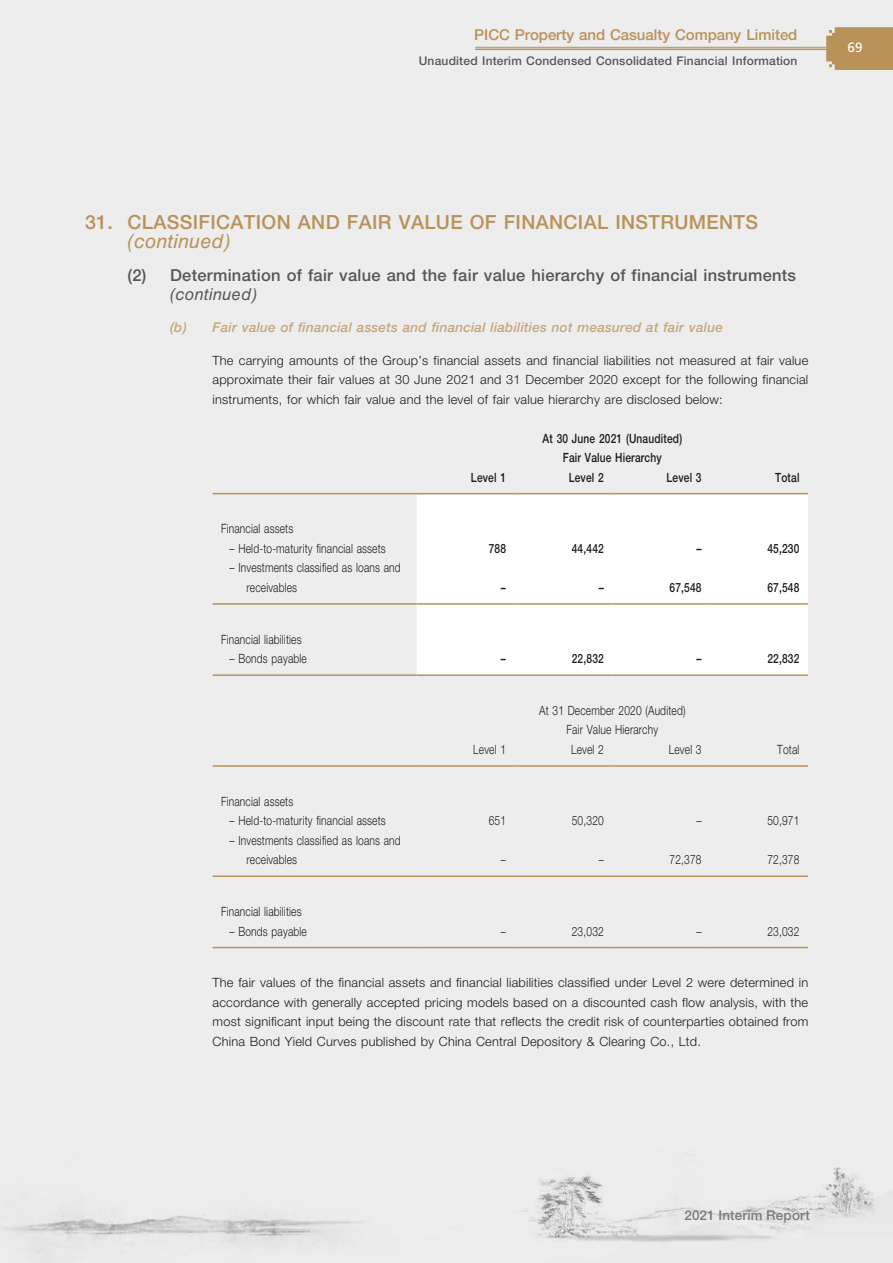
<style>
.page{position:relative;width:893px;height:1263px;background:#ededed}
.page>*{position:absolute;margin:0;border:0;box-sizing:border-box;transform-origin:0 0}
.t1{font:500 19.5px "Helvetica Neue LT Std";letter-spacing:.015em;color:#b9925a}
.t2{font:italic 19.5px "Helvetica LT Std";letter-spacing:.015em;color:#b9925a}
.t3{font:500 16.5px "Helvetica Neue LT Std";letter-spacing:.015em;color:#575756}
.t4{font:italic 16.5px "Helvetica LT Std";letter-spacing:.015em;color:#575756}
.t5{font:500 15px "Helvetica Neue LT Std";letter-spacing:-.005em;color:#b9925a}
.t6{font:italic 500 13.5px "Helvetica Neue LT Std";letter-spacing:.015em;color:#c8a679}
.t7{font:500 13.5px "Helvetica Neue LT Std";letter-spacing:.01em;color:#7c7b7b}
.t8{font:13.5px "Frutiger LT Std";color:#fff}
.t9{font:300 12.75px/19.5px "Helvetica Neue LT Std";letter-spacing:.015em;color:#1c1c1b;text-align:justify}
.t10{font:300 12.75px/19.5px "Helvetica Neue LT Std";letter-spacing:.015em;color:#1c1c1b;scale:.8 1}
.t11{font:500 12.75px/19.5px "Helvetica Neue LT Std";letter-spacing:.015em;color:#1c1c1b;text-align:center;scale:.8 1}
.t12{font:500 12px "Helvetica Neue LT Std";letter-spacing:.015em;color:#575756}
</style>
<div class="page">
<svg style="left:826px;top:27px;width:67px;height:43px;background:#bb9661"></svg>
<hr style="left:475px;top:47px;width:351px;height:1px;background:#b9925a">
<hr style="left:475px;top:49px;width:351px;height:1px;background:#b9925a">
<div style="left:417px;top:494px;width:391px;height:180px;background:#fff"></div>
<hr style="left:213px;top:493px;width:204px;height:1px;background:#b9925a">
<hr style="left:417px;top:493px;width:97px;height:1px;background:#b9925a">
<hr style="left:514px;top:493px;width:98px;height:1px;background:#b9925a">
<hr style="left:612px;top:493px;width:98px;height:1px;background:#b9925a">
<hr style="left:710px;top:493px;width:98px;height:1px;background:#b9925a">
<hr style="left:213px;top:603px;width:204px;height:2px;background:#b9925a">
<hr style="left:417px;top:603px;width:97px;height:2px;background:#b9925a">
<hr style="left:514px;top:603px;width:98px;height:2px;background:#b9925a">
<hr style="left:612px;top:603px;width:98px;height:2px;background:#b9925a">
<hr style="left:710px;top:603px;width:98px;height:2px;background:#b9925a">
<hr style="left:213px;top:674px;width:204px;height:2px;background:#b9925a">
<hr style="left:417px;top:674px;width:97px;height:2px;background:#b9925a">
<hr style="left:514px;top:674px;width:98px;height:2px;background:#b9925a">
<hr style="left:612px;top:674px;width:98px;height:2px;background:#b9925a">
<hr style="left:710px;top:674px;width:98px;height:2px;background:#b9925a">
<hr style="left:213px;top:765px;width:204px;height:2px;background:#b9925a">
<hr style="left:417px;top:765px;width:97px;height:2px;background:#b9925a">
<hr style="left:514px;top:765px;width:98px;height:2px;background:#b9925a">
<hr style="left:612px;top:765px;width:98px;height:2px;background:#b9925a">
<hr style="left:710px;top:765px;width:98px;height:2px;background:#b9925a">
<hr style="left:213px;top:875px;width:204px;height:2px;background:#b9925a">
<hr style="left:417px;top:875px;width:97px;height:2px;background:#b9925a">
<hr style="left:514px;top:875px;width:98px;height:2px;background:#b9925a">
<hr style="left:612px;top:875px;width:98px;height:2px;background:#b9925a">
<hr style="left:710px;top:875px;width:98px;height:2px;background:#b9925a">
<hr style="left:213px;top:947px;width:204px;height:1px;background:#b9925a">
<hr style="left:417px;top:947px;width:97px;height:1px;background:#b9925a">
<hr style="left:514px;top:947px;width:98px;height:1px;background:#b9925a">
<hr style="left:612px;top:947px;width:98px;height:1px;background:#b9925a">
<hr style="left:710px;top:947px;width:98px;height:1px;background:#b9925a">
<p class="t5" style="left:474px;top:25px;width:325px">PICC Property and Casualty Company Limited</p>
<p class="t12" style="left:419px;top:54px;width:380px">Unaudited Interim Condensed Consolidated Financial Information</p>
<p class="t8" style="left:847px;top:40px;width:17px">69</p>
<h1 class="t1" style="left:85px;top:210px;width:674px">31. CLASSIFICATION AND FAIR VALUE OF FINANCIAL INSTRUMENTS</h1>
<h1 class="t2" style="left:128px;top:230px;width:105px">(continued)</h1>
<p class="t3" style="left:128px;top:265px;width:670px">(2) Determination of fair value and the fair value hierarchy of financial instruments</p>
<p class="t4" style="left:170px;top:285px;width:89px">(continued)</p>
<p class="t6" style="left:170px;top:320px;width:554px">(b) Fair value of financial assets and financial liabilities not measured at fair value</p>
<p class="t9" style="left:213px;top:350px;width:597px">The carrying amounts of the Group’s financial assets and financial liabilities not measured at fair value approximate their fair values at 30 June 2021 and 31 December 2020 except for the following financial instruments, for which fair value and the level of fair value hierarchy are disclosed below:</p>
<p class="t11" style="left:543px;top:428px;width:176px">At 30 June 2021 (Unaudited)<br>Fair Value Hierarchy</p>
<p class="t11" style="left:471px;top:467px;width:45px">Level 1</p>
<p class="t11" style="left:569px;top:467px;width:45px">Level 2</p>
<p class="t11" style="left:667px;top:467px;width:45px">Level 3</p>
<p class="t11" style="left:775px;top:467px;width:32px">Total</p>
<p class="t10" style="left:221px;top:519px;width:92px">Financial assets</p>
<p class="t10" style="left:230px;top:538px;width:197px">– Held-to-maturity financial assets</p>
<p class="t11" style="left:489px;top:538px;width:23px">788</p>
<p class="t11" style="left:572px;top:538px;width:42px">44,442</p>
<p class="t11" style="left:696px;top:538px;width:8px">–</p>
<p class="t11" style="left:767px;top:538px;width:42px">45,230</p>
<p class="t10" style="left:247px;top:558px;width:194px;text-indent:-17px">– Investments classified as loans and receivables</p>
<p class="t11" style="left:501px;top:577px;width:8px">–</p>
<p class="t11" style="left:599px;top:577px;width:8px">–</p>
<p class="t11" style="left:670px;top:577px;width:42px">67,548</p>
<p class="t11" style="left:767px;top:577px;width:42px">67,548</p>
<p class="t10" style="left:221px;top:629px;width:102px">Financial liabilities</p>
<p class="t10" style="left:230px;top:649px;width:98px">– Bonds payable</p>
<p class="t11" style="left:501px;top:649px;width:8px">–</p>
<p class="t11" style="left:572px;top:649px;width:42px">22,832</p>
<p class="t11" style="left:696px;top:649px;width:8px">–</p>
<p class="t11" style="left:767px;top:649px;width:42px">22,832</p>
<p class="t10" style="left:539px;top:700px;width:184px;text-align:center">At 31 December 2020 (Audited)<br>Fair Value Hierarchy</p>
<p class="t10" style="left:473px;top:739px;width:42px">Level 1</p>
<p class="t10" style="left:571px;top:739px;width:42px">Level 2</p>
<p class="t10" style="left:669px;top:739px;width:42px">Level 3</p>
<p class="t10" style="left:777px;top:739px;width:29px">Total</p>
<p class="t10" style="left:221px;top:791px;width:92px">Financial assets</p>
<p class="t10" style="left:230px;top:811px;width:197px">– Held-to-maturity financial assets</p>
<p class="t10" style="left:489px;top:811px;width:23px">651</p>
<p class="t10" style="left:572px;top:811px;width:42px">50,320</p>
<p class="t10" style="left:696px;top:811px;width:8px">–</p>
<p class="t10" style="left:767px;top:811px;width:42px">50,971</p>
<p class="t10" style="left:247px;top:830px;width:194px;text-indent:-17px">– Investments classified as loans and receivables</p>
<p class="t10" style="left:501px;top:850px;width:8px">–</p>
<p class="t10" style="left:599px;top:850px;width:8px">–</p>
<p class="t10" style="left:670px;top:850px;width:42px">72,378</p>
<p class="t10" style="left:767px;top:850px;width:42px">72,378</p>
<p class="t10" style="left:221px;top:901px;width:102px">Financial liabilities</p>
<p class="t10" style="left:230px;top:921px;width:98px">– Bonds payable</p>
<p class="t10" style="left:501px;top:921px;width:8px">–</p>
<p class="t10" style="left:572px;top:921px;width:42px">23,032</p>
<p class="t10" style="left:696px;top:921px;width:8px">–</p>
<p class="t10" style="left:767px;top:921px;width:42px">23,032</p>
<p class="t9" style="left:213px;top:973px;width:597px">The fair values of the financial assets and financial liabilities classified under Level 2 were determined in accordance with generally accepted pricing models based on a discounted cash flow analysis, with the most significant input being the discount rate that reflects the credit risk of counterparties obtained from China Bond Yield Curves published by China Central Depository &amp; Clearing Co., Ltd.</p>
<p class="t7" style="left:684px;top:1207px;width:127px">2021 Interim Report</p>
</div>
